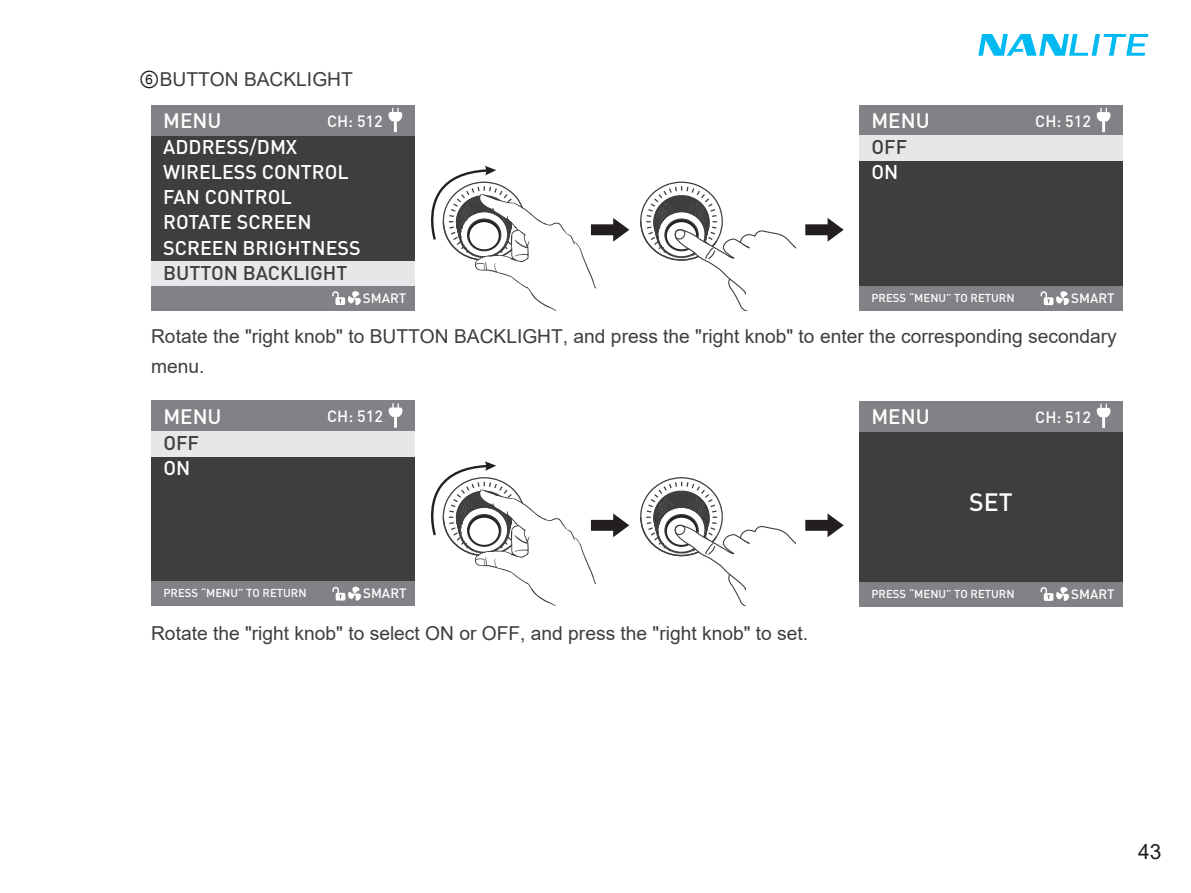
<style>
.page{position:relative;width:1191px;height:893px;background:#fff}
.page>*{position:absolute;margin:0;border:0;box-sizing:border-box;transform-origin:0 0}
.t1{font:500 24.9px "DIN Pro";color:#fff}
.t2{font:21px "Arial";color:#231f20}
.t3{font:500 20.7px "DIN Pro";color:#fff}
.t4{font:500 19.5px/25.2px "DIN Pro";color:#fff}
.t5{font:500 19.5px "DIN Pro";color:#3e3e3f}
.t6{font:19.2px/30px "Arial";color:#3e3e3f}
.t7{font:500 16.2px "DIN Pro";color:#fff}
.t8{font:500 13.5px "DIN Pro";color:#fff}
.t9{font:500 11.4px "DIN Pro";color:#fff}
.s1{font-family:"Arial Unicode MS";font-size:21px;color:#231f20}
</style>
<div class="page">
<svg style="left:978px;top:34px;width:170px;height:22px"></svg>
<svg style="left:640px;top:181px;width:155px;height:129px"></svg>
<svg style="left:431px;top:166px;width:198px;height:144px"></svg>
<svg style="left:805px;top:218px;width:38px;height:24px"></svg>
<svg style="left:640px;top:477px;width:155px;height:129px"></svg>
<svg style="left:431px;top:461px;width:198px;height:145px"></svg>
<svg style="left:805px;top:513px;width:38px;height:24px"></svg>
<div style="left:151px;top:105px;width:263px;height:205px;background:#3e3e3f"></div>
<div style="left:151px;top:105px;width:263px;height:31px;background:#808285"></div>
<div style="left:151px;top:261px;width:263px;height:25px;background:#e6e7e9"></div>
<div style="left:151px;top:286px;width:263px;height:24px;background:#808285"></div>
<svg style="left:332px;top:291px;width:29px;height:14px"></svg>
<svg style="left:388px;top:108px;width:14px;height:24px"></svg>
<div style="left:859px;top:105px;width:263px;height:205px;background:#3e3e3f"></div>
<div style="left:859px;top:286px;width:263px;height:24px;background:#808285"></div>
<svg style="left:1040px;top:291px;width:29px;height:14px"></svg>
<div style="left:859px;top:105px;width:263px;height:31px;background:#808285"></div>
<div style="left:859px;top:136px;width:263px;height:25px;background:#e6e7e9"></div>
<svg style="left:1096px;top:108px;width:14px;height:24px"></svg>
<div style="left:151px;top:401px;width:264px;height:205px;background:#3e3e3f"></div>
<div style="left:151px;top:582px;width:264px;height:24px;background:#808285"></div>
<svg style="left:332px;top:586px;width:29px;height:15px"></svg>
<div style="left:151px;top:401px;width:264px;height:30px;background:#808285"></div>
<div style="left:151px;top:431px;width:264px;height:25px;background:#e6e7e9"></div>
<svg style="left:389px;top:403px;width:13px;height:25px"></svg>
<div style="left:859px;top:401px;width:263px;height:205px;background:#3e3e3f"></div>
<div style="left:859px;top:582px;width:263px;height:24px;background:#808285"></div>
<svg style="left:1040px;top:587px;width:29px;height:14px"></svg>
<div style="left:859px;top:401px;width:263px;height:30px;background:#808285"></div>
<svg style="left:1096px;top:404px;width:14px;height:24px"></svg>
<p class="t6" style="left:139px;top:64px;width:216px"><span class="s1">⑥</span>BUTTON BACKLIGHT</p>
<p class="t3" style="left:163px;top:107px;width:60px">MENU</p>
<p class="t4" style="left:163px;top:134px;width:199px">ADDRESS/DMX<br>WIRELESS CONTROL<br>FAN CONTROL<br>ROTATE SCREEN<br>SCREEN BRIGHTNESS</p>
<p class="t5" style="left:163px;top:259px;width:186px">BUTTON BACKLIGHT</p>
<p class="t7" style="left:327px;top:110px;width:57px">CH: 512</p>
<p class="t3" style="left:871px;top:107px;width:60px">MENU</p>
<p class="t5" style="left:871px;top:134px;width:37px">OFF</p>
<p class="t4" style="left:871px;top:159px;width:28px">ON</p>
<p class="t7" style="left:1035px;top:110px;width:57px">CH: 512</p>
<p class="t8" style="left:363px;top:289px;width:45px">SMART</p>
<p class="t9" style="left:871px;top:290px;width:145px">PRESS “MENU” TO RETURN</p>
<p class="t8" style="left:1071px;top:289px;width:45px">SMART</p>
<p class="t6" style="left:151px;top:322px;width:967px">Rotate the "right knob" to BUTTON BACKLIGHT, and press the "right knob" to enter the corresponding secondary menu.</p>
<p class="t3" style="left:163px;top:402px;width:60px">MENU</p>
<p class="t5" style="left:163px;top:429px;width:37px">OFF</p>
<p class="t4" style="left:163px;top:454px;width:28px">ON</p>
<p class="t7" style="left:327px;top:406px;width:57px">CH: 512</p>
<p class="t3" style="left:871px;top:403px;width:60px">MENU</p>
<p class="t7" style="left:1035px;top:406px;width:57px">CH: 512</p>
<p class="t1" style="left:969px;top:485px;width:45px">SET</p>
<p class="t9" style="left:163px;top:585px;width:145px">PRESS “MENU” TO RETURN</p>
<p class="t9" style="left:871px;top:586px;width:145px">PRESS “MENU” TO RETURN</p>
<p class="t8" style="left:1071px;top:585px;width:45px">SMART</p>
<p class="t8" style="left:363px;top:584px;width:45px">SMART</p>
<p class="t6" style="left:151px;top:618px;width:658px">Rotate the "right knob" to select ON or OFF, and press the "right knob" to set.</p>
<p class="t2" style="left:1138px;top:837px;width:25px">43</p>
</div>
